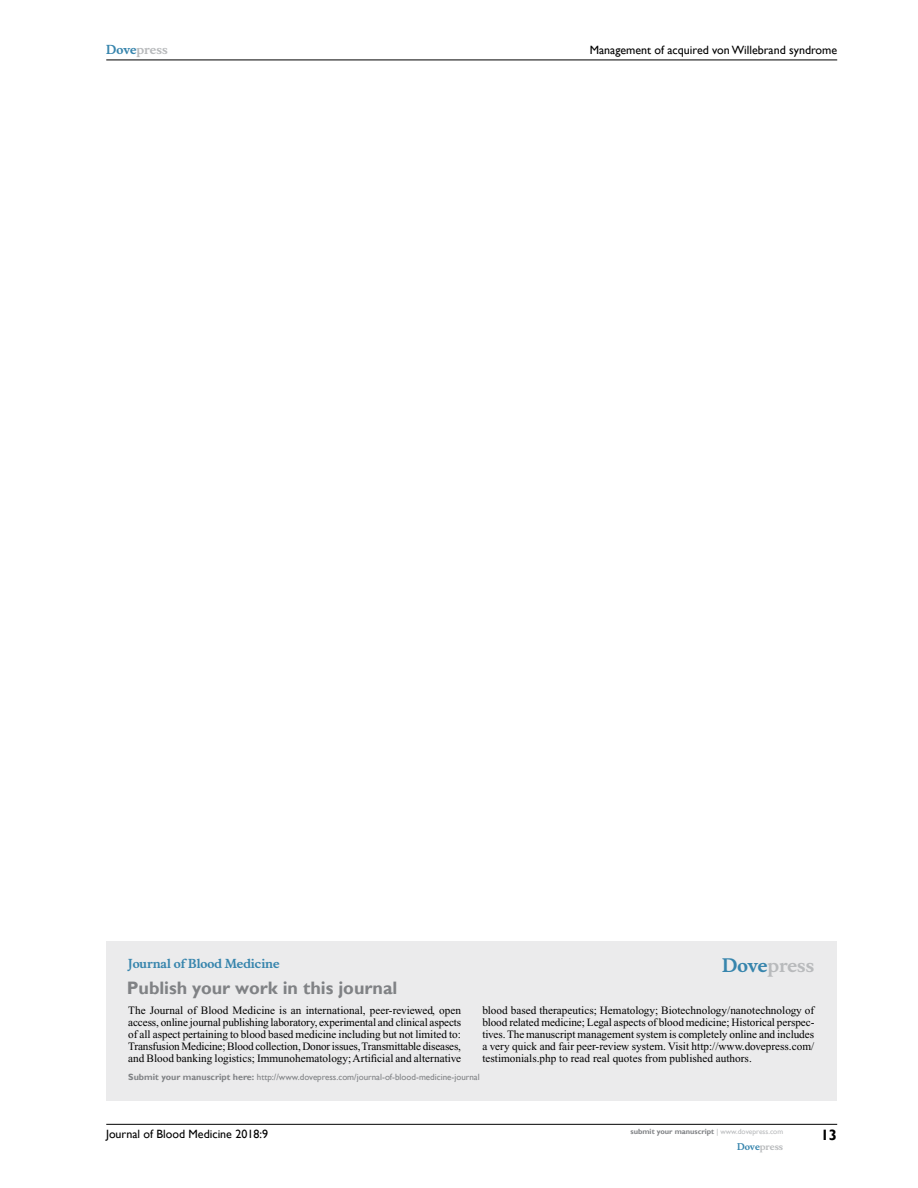
<style>
.page{position:relative;width:918px;height:1188px;background:#fff}
.page>*{position:absolute;margin:0;border:0;box-sizing:border-box;transform-origin:0 0}
.t1{font:700 18px "Gill Sans";color:#808285}
.t2{font:700 18px "Musee";color:#b8babc}
.t3{font:700 15px "Gill Sans";color:#000}
.t4{font:12px "Gill Sans";color:#000}
.t5{font:700 12px "Musee";color:#3785ad}
.t6{font:700 12px "Musee";color:#b8babc}
.t7{font:11.25px/12px "Times New Roman";color:#000;text-align:justify}
.t8{font:9px "Gill Sans";color:#808285}
.t9{font:700 9px "Musee";color:#b8babc}
.t10{font:700 7.5px "Gill Sans";color:#808285}
.s1{color:#3785ad}
.s2{font-weight:700}
.s3{font-weight:400;color:#b8babc}
</style>
<div class="page">
<div style="left:106px;top:941px;width:731px;height:159px;background:#ebebec"></div>
<hr style="left:106px;top:1124px;width:731px;height:1px;background:#000">
<hr style="left:106px;top:60px;width:731px;height:1px;background:#000">
<p class="t6" style="left:106px;top:43px;width:63px"><span class="s1">Dove</span>press</p>
<p class="t4" style="left:590px;top:43px;width:249px">Management of acquired von Willebrand syndrome</p>
<p class="t5" style="left:128px;top:956px;width:153px">Journal of Blood Medicine</p>
<h1 class="t1" style="left:127px;top:977px;width:272px">Publish your work in this journal</h1>
<h1 class="t2" style="left:722px;top:955px;width:94px"><span class="s1">Dove</span>press</h1>
<p class="t7" style="left:128px;top:1004px;width:334px">The Journal of Blood Medicine is an international, peer-reviewed, open access, online journal publishing laboratory, experimental and clinical aspects of all aspect pertaining to blood based medicine including but not limited to:<br>Transfusion Medicine; Blood collection, Donor issues, Transmittable diseases, and Blood banking logistics; Immunohematology; Artificial and alternative</p>
<p class="t7" style="left:482px;top:1004px;width:334px">blood based therapeutics; Hematology; Biotechnology/nanotechnology of blood related medicine; Legal aspects of blood medicine; Historical perspec&shy;tives. The manuscript management system is completely online and includes a very quick and fair peer-review system. Visit http://www.dovepress.com/ testimonials.php to read real quotes from published authors.</p>
<p class="t8" style="left:128px;top:1072px;width:353px"><span class="s2">Submit your manuscript here:</span> http://www.dovepress.com/journal-of-blood-medicine-journal</p>
<p class="t4" style="left:106px;top:1127px;width:163px">Journal of Blood Medicine 2018:9</p>
<p class="t10" style="left:631px;top:1127px;width:154px">submit your manuscript <span class="s3">| www.dovepress.com</span></p>
<p class="t9" style="left:737px;top:1141px;width:48px"><span class="s1">Dove</span>press</p>
<h2 class="t3" style="left:821px;top:1126px;width:18px">13</h2>
</div>
